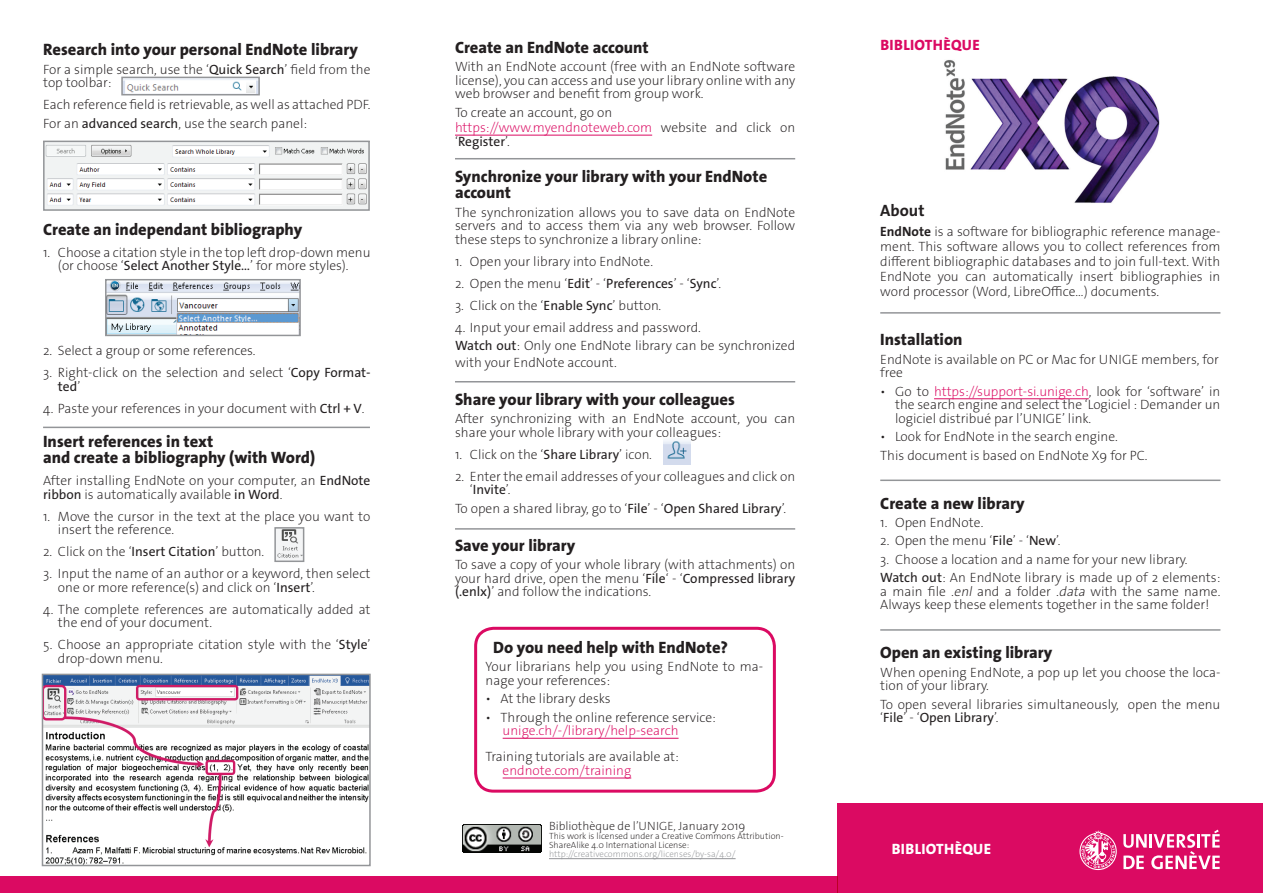
<style>
.page{position:relative;width:1263px;height:893px;background:#fff}
.page>*{position:absolute;margin:0;border:0;box-sizing:border-box;transform-origin:0 0}
.t1{font:800 16.5px/16.5px "The Sans Os F";color:#231f20}
.t2{font:700 16.5px "The Sans Os F";color:#231f20}
.t3{font:800 15px "The Sans Os F";letter-spacing:.02em;color:#fff}
.t4{font:800 15px "The Sans Os F";letter-spacing:.02em;color:#db0a62}
.t5{font:200 13.5px/13.5px "The Sans Os F";color:#231f20}
.t6{font:200 13.5px "The Sans Os F";color:#db0a62}
.t7{font:13.5px "The Sans Os F";color:#231f20}
.t8{font:200 12px "The Sans Os F";color:#231f20}
.t9{font:200 9px/9px "The Sans Os F";color:#231f20}
.t10{font:200 9px "The Sans Os F";color:#939598}
.s1{font-weight:400}
.s2{color:#db0a62}
.s3{font-weight:200}
.s4{font-weight:700}
.s5{font-style:italic}
</style>
<div class="page">
<hr style="left:934px;top:398px;width:155px;height:1px;background:#db0a62">
<hr style="left:880px;top:480px;width:340px;height:1px;background:#939598">
<hr style="left:880px;top:629px;width:340px;height:2px;background:#939598">
<div style="left:838px;top:803px;width:425px;height:90px;background:#db0a62"></div>
<svg style="left:1079px;top:830px;width:38px;height:40px"></svg>
<svg style="left:1123px;top:830px;width:97px;height:39px"></svg>
<img style="left:46px;top:144px;width:321px;height:64px">
<div style="left:43px;top:141px;width:327px;height:70px;border:2px solid #939598"></div>
<hr style="left:43px;top:427px;width:327px;height:1px;background:#939598">
<hr style="left:455px;top:135px;width:197px;height:1px;background:#db0a62">
<hr style="left:455px;top:158px;width:340px;height:1px;background:#939598">
<hr style="left:503px;top:738px;width:175px;height:1px;background:#db0a62">
<hr style="left:503px;top:778px;width:128px;height:1px;background:#db0a62">
<div style="left:474px;top:627px;width:302px;height:166px;border:3px solid #db0a62;border-radius:18px"></div>
<hr style="left:549px;top:858px;width:187px;height:1px;background:#939598">
<img style="left:462px;top:825px;width:79px;height:28px">
<img style="left:108px;top:282px;width:190px;height:51px">
<div style="left:105px;top:279px;width:196px;height:57px;border:2px solid #939598"></div>
<img style="left:277px;top:530px;width:24px;height:29px">
<div style="left:274px;top:527px;width:30px;height:35px;border:2px solid #939598"></div>
<img style="left:124px;top:80px;width:133px;height:12px">
<div style="left:121px;top:77px;width:139px;height:18px;border:2px solid #939598"></div>
<hr style="left:880px;top:312px;width:340px;height:2px;background:#939598">
<hr style="left:455px;top:381px;width:340px;height:1px;background:#939598">
<img style="left:944px;top:60px;width:216px;height:143px">
<div style="left:0;top:876px;width:838px;height:17px;background:#db0a62"></div>
<img style="left:663px;top:440px;width:27px;height:24px">
<hr style="left:455px;top:528px;width:340px;height:2px;background:#939598">
<img style="left:45px;top:677px;width:323px;height:186px">
<div style="left:42px;top:674px;width:329px;height:192px;border:2px solid #939598"></div>
<p class="t1" style="left:43px;top:41px;width:316px">Research into your personal EndNote library</p>
<p class="t4" style="left:880px;top:36px;width:101px">BIBLIOTHÈQUE</p>
<p class="t5" style="left:43px;top:62px;width:329px">For a simple search, use the ‘<span class="s1">Quick Search</span>’ field from the top toolbar:</p>
<p class="t5" style="left:43px;top:95px;width:329px;line-height:18.5px">Each reference field is retrievable, as well as attached PDF.<br>For an <span class="s1">advanced search</span>, use the search panel:</p>
<p class="t1" style="left:455px;top:39px;width:195px">Create an EndNote account</p>
<p class="t5" style="left:455px;top:60px;width:342px;text-align:justify">With an EndNote account (free with an EndNote software license), you can access and use your library online with any web browser and benefit from group work.</p>
<p class="t5" style="left:455px;top:104px;width:342px;line-height:15.5px">To create an account, go on <span class="s2">https://www.myendnoteweb.com</span> website and click on</p>
<p class="t7" style="left:455px;top:132px;width:56px"><span class="s3">‘</span>Register<span class="s3">’.</span></p>
<p class="t1" style="left:455px;top:168px;width:314px">Synchronize your library with your EndNote account</p>
<p class="t5" style="left:455px;top:206px;width:342px;text-align:justify">The synchronization allows you to save data on EndNote servers and to access them via any web browser. Follow these steps to synchronize a library online:</p>
<p class="t5" style="left:455px;top:255px;width:200px">1. Open your library into EndNote.</p>
<p class="t5" style="left:455px;top:277px;width:268px">2. Open the menu ‘<span class="s1">Edit</span>’ - ‘<span class="s1">Preferences</span>’ - ‘<span class="s1">Sync</span>’.</p>
<p class="t5" style="left:455px;top:299px;width:208px">3. Click on the ‘<span class="s1">Enable Sync</span>’ button.</p>
<p class="t5" style="left:455px;top:318px;width:342px;line-height:18.5px">4. Input your email address and password.<br><span class="s1">Watch out</span>: Only one EndNote library can be synchronized</p>
<p class="t5" style="left:455px;top:356px;width:163px">with your EndNote account.</p>
<p class="t1" style="left:455px;top:391px;width:281px">Share your library with your colleagues</p>
<p class="t5" style="left:455px;top:412px;width:342px">After synchronizing with an EndNote account, you can share your whole library with your colleagues:</p>
<p class="t5" style="left:455px;top:448px;width:198px">1. Click on the ‘<span class="s1">Share Library</span>’ icon.</p>
<p class="t5" style="left:470px;top:470px;width:327px;text-indent:-15px">2. Enter the email addresses of your colleagues and click on ‘<span class="s1">Invite</span>’.</p>
<p class="t5" style="left:455px;top:502px;width:333px">To open a shared libray, go to ‘<span class="s1">File</span>’ - ‘<span class="s1">Open Shared Library</span>’.</p>
<p class="t1" style="left:455px;top:537px;width:122px">Save your library</p>
<p class="t5" style="left:455px;top:558px;width:342px;text-align:justify">To save a copy of your whole library (with attachments) on your hard drive, open the menu ‘<span class="s1">File</span>‘ - ‘<span class="s1">Compressed library (.enlx)</span>’ and follow the indications.</p>
<p class="t2" style="left:880px;top:200px;width:46px">About</p>
<p class="t5" style="left:880px;top:224px;width:342px;line-height:15px;text-align:justify"><span class="s4">EndNote</span> is a software for bibliographic reference manage&shy;ment. This software allows you to collect references from different bibliographic databases and to join full-text. With EndNote you can automatically insert bibliographies in word processor (Word, LibreOffice...) documents.</p>
<p class="t1" style="left:880px;top:332px;width:84px">Installation</p>
<p class="t5" style="left:880px;top:352px;width:340px">EndNote is available on PC or Mac for UNIGE members, for free</p>
<p class="t5" style="left:895px;top:384px;width:327px;text-align:justify;text-indent:-15px">• Go to <span class="s2">https://support-si.unige.ch</span>, look for ‘software’ in the search engine and select the ‘Logiciel : Demander un logiciel distribué par l’UNIGE’ link.</p>
<p class="t5" style="left:880px;top:427px;width:269px;line-height:18.5px">• Look for EndNote in the search engine.<br>This document is based on EndNote X9 for PC.</p>
<p class="t1" style="left:880px;top:495px;width:146px">Create a new library</p>
<p class="t5" style="left:880px;top:516px;width:105px">1. Open EndNote.</p>
<p class="t5" style="left:880px;top:534px;width:182px">2. Open the menu ‘<span class="s1">File</span>’ - ‘<span class="s1">New</span>’.</p>
<p class="t5" style="left:880px;top:550px;width:342px;line-height:18.5px">3. Choose a location and a name for your new library.<br><span class="s1">Watch out</span>: An EndNote library is made up of 2 elements:</p>
<p class="t5" style="left:880px;top:585px;width:342px">a main file <span class="s5">.enl</span> and a folder <span class="s5">.data</span> with the same name.<br>Always keep these elements together in the same folder!</p>
<p class="t1" style="left:880px;top:645px;width:173px">Open an existing library</p>
<p class="t5" style="left:880px;top:666px;width:342px">When opening EndNote, a pop up let you choose the loca&shy;tion of your library.</p>
<p class="t5" style="left:880px;top:697px;width:342px">To open several libraries simultaneously, open the menu ‘<span class="s1">File</span>’ - ‘<span class="s1">Open Library</span>’.</p>
<p class="t1" style="left:43px;top:221px;width:261px">Create an independant bibliography</p>
<p class="t5" style="left:43px;top:246px;width:329px;text-align:center">1. Choose a citation style in the top left drop-down menu (or choose ‘<span class="s1">Select Another Style...</span>’ for more styles).</p>
<p class="t5" style="left:43px;top:344px;width:214px">2. Select a group or some references.</p>
<p class="t5" style="left:58px;top:366px;width:314px;text-indent:-15px">3. Right-click on the selection and select ‘<span class="s1">Copy Format&shy;ted</span>’</p>
<p class="t5" style="left:43px;top:401px;width:323px">4. Paste your references in your document with <span class="s1">Ctrl + V</span>.</p>
<p class="t1" style="left:43px;top:433px;width:274px">Insert references in text<br>and create a bibliography (with Word)</p>
<p class="t5" style="left:43px;top:474px;width:329px">After installing EndNote on your computer, an <span class="s1">EndNote ribbon</span> is automatically available <span class="s1">in Word</span>.</p>
<p class="t5" style="left:58px;top:509px;width:314px;text-indent:-15px">1. Move the cursor in the text at the place you want to insert the reference.</p>
<p class="t5" style="left:43px;top:545px;width:223px">2. Click on the ‘<span class="s1">Insert Citation</span>’ button.</p>
<p class="t5" style="left:58px;top:567px;width:314px;text-indent:-15px">3. Input the name of an author or a keyword, then select one or more reference(s) and click on ‘<span class="s1">Insert</span>’.</p>
<p class="t5" style="left:58px;top:602px;width:314px;text-indent:-15px">4. The complete references are automatically added at the end of your document.</p>
<p class="t5" style="left:58px;top:638px;width:314px;text-indent:-15px">5. Choose an appropriate citation style with the ‘<span class="s1">Style</span>’ drop-down menu.</p>
<p class="t1" style="left:493px;top:639px;width:236px">Do you need help with EndNote?</p>
<p class="t5" style="left:486px;top:660px;width:279px">Your librarians help you using EndNote to ma&shy;nage your references:</p>
<p class="t5" style="left:486px;top:692px;width:127px">• At the library desks</p>
<p class="t5" style="left:486px;top:710px;width:232px">• Through the online reference service:</p>
<p class="t6" style="left:503px;top:722px;width:177px">unige.ch/-/library/help-search</p>
<p class="t5" style="left:486px;top:750px;width:195px">Training tutorials are available at:</p>
<p class="t6" style="left:503px;top:762px;width:130px">endnote.com/training</p>
<p class="t8" style="left:549px;top:818px;width:198px">Bibliothèque de l’UNIGE, January 2019</p>
<p class="t9" style="left:549px;top:831px;width:236px">This work is licensed under a Creative Commons Attribution-<br>ShareAlike 4.0 International License:</p>
<p class="t10" style="left:549px;top:848px;width:188px">http://creativecommons.org/licenses/by-sa/4.0/</p>
<p class="t3" style="left:892px;top:839px;width:101px">BIBLIOTHÈQUE</p>
</div>
